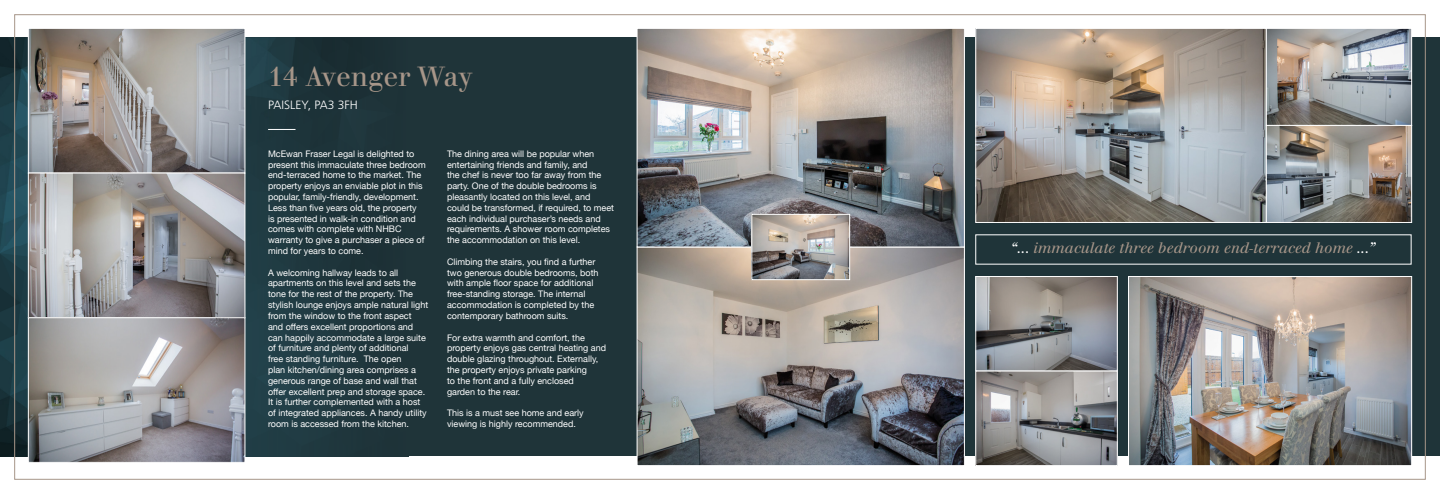
<style>
.page{position:relative;width:1440px;height:494px;background:#fff}
.page>*{position:absolute;margin:0;border:0;box-sizing:border-box;transform-origin:0 0}
.t1{font:27px "Justus";color:#a79689}
.t2{font:14.8px "Justus Italic Oldstyle";color:#a79689}
.t3{font:300 12px "Frutiger";color:#fff}
.t4{font:9px/10.8px "Helvetica Neue";color:#fff}
.s1{color:#fff}
</style>
<div class="page">
<div style="left:0;top:38px;width:1440px;height:417px;background:#1f3439"></div>
<img style="left:0;top:38px;width:341px;height:417px">
<img style="left:30px;top:30px;width:213px;height:430px">
<div style="left:28px;top:28px;width:217px;height:145px;border:1px solid #fff"></div>
<div style="left:28px;top:172px;width:217px;height:146px;border:1px solid #fff"></div>
<div style="left:28px;top:317px;width:217px;height:145px;border:1px solid #fff"></div>
<img style="left:639px;top:30px;width:324px;height:433px">
<div style="left:637px;top:246px;width:328px;height:219px;border:1px solid #fff"></div>
<div style="left:637px;top:28px;width:328px;height:219px;border:1px solid #fff"></div>
<img style="left:753px;top:215px;width:95px;height:63px">
<div style="left:751px;top:213px;width:99px;height:67px;border:1px solid #fff"></div>
<img style="left:977px;top:30px;width:433px;height:191px">
<div style="left:975px;top:28px;width:292px;height:195px;border:1px solid #fff"></div>
<div style="left:1266px;top:28px;width:146px;height:98px;border:1px solid #fff"></div>
<div style="left:1266px;top:125px;width:146px;height:98px;border:1px solid #fff"></div>
<img style="left:977px;top:278px;width:139px;height:185px">
<div style="left:975px;top:276px;width:143px;height:95px;border:1px solid #fff"></div>
<div style="left:975px;top:370px;width:143px;height:95px;border:1px solid #fff"></div>
<img style="left:1130px;top:278px;width:280px;height:185px">
<div style="left:1128px;top:276px;width:284px;height:189px;border:1px solid #fff"></div>
<svg style="left:268px;top:129px;width:28px;height:1px"></svg>
<h1 class="t1" style="left:268px;top:60px;width:206px">14 Avenger Way</h1>
<h3 class="t3" style="left:268px;top:98px;width:91px">PAISLEY, PA3 3FH</h3>
<p class="t4" style="left:268px;top:148px;width:159px">McEwan Fraser Legal is delighted to present this immaculate three bedroom end-terraced home to the market. The property enjoys an enviable plot in this popular, family-friendly, development.<br>Less than five years old, the property<br>is presented in walk-in condition and comes with complete with NHBC warranty to give a purchaser a piece of mind for years to come.</p>
<p class="t4" style="left:268px;top:267px;width:162px">A welcoming hallway leads to all apartments on this level and sets the tone for the rest of the property. The stylish lounge enjoys ample natural light from the window to the front aspect and offers excellent proportions and can happily accommodate a large suite of furniture and plenty of additional<br>free standing furniture. The open<br>plan kitchen/dining area comprises a generous range of base and wall that offer excellent prep and storage space.<br>It is further complemented with a host of integrated appliances. A handy utility room is accessed from the kitchen.</p>
<p class="t4" style="left:447px;top:148px;width:168px">The dining area will be popular when entertaining friends and family, and<br>the chef is never too far away from the party. One of the double bedrooms is pleasantly located on this level, and could be transformed, if required, to meet each individual purchaser’s needs and requirements. A shower room completes the accommodation on this level.</p>
<p class="t4" style="left:447px;top:256px;width:153px">Climbing the stairs, you find a further two generous double bedrooms, both with ample floor space for additional free-standing storage. The internal accommodation is completed by the contemporary bathroom suits.</p>
<p class="t4" style="left:447px;top:332px;width:161px">For extra warmth and comfort, the property enjoys gas central heating and double glazing throughout. Externally, the property enjoys private parking<br>to the front and a fully enclosed<br>garden to the rear.</p>
<p class="t4" style="left:447px;top:408px;width:138px">This is a must see home and early viewing is highly recommended.</p>
<h2 class="t2" style="left:1011px;top:239px;width:366px"><span class="s1">“...</span> immaculate three bedroom end-terraced home <span class="s1">...”</span></h2>
</div>
